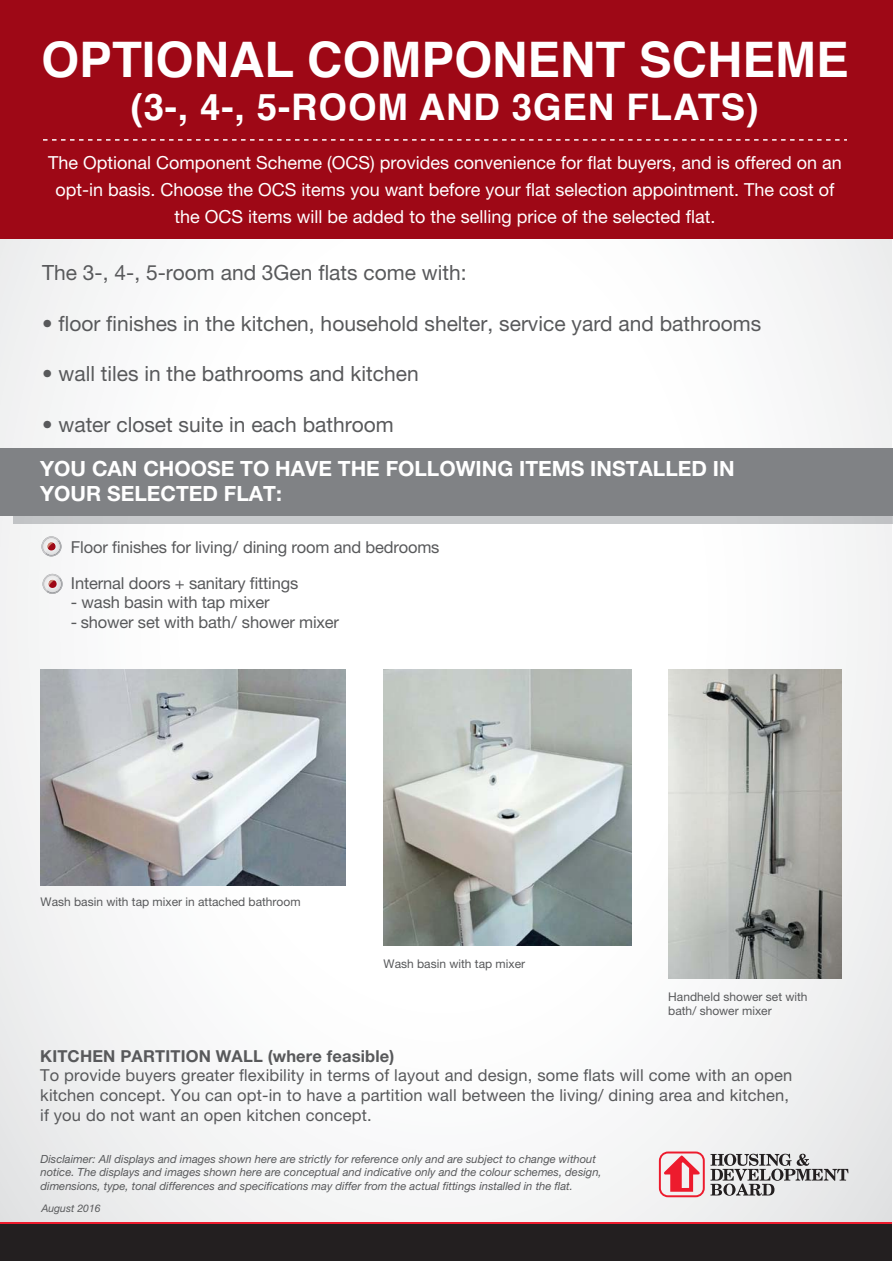
<style>
.page{position:relative;width:893px;height:1263px;background:#fff}
.page>*{position:absolute;margin:0;border:0;box-sizing:border-box;transform-origin:0 0}
.t1{font:700 49.05px "Helvetica";color:#fff}
.t2{font:700 36.6px "Helvetica";letter-spacing:.025em;color:#fff}
.t3{font:21px "Helvetica Neue LT Pro";color:#58595b}
.t4{font:700 21px/25.2px "Helvetica Neue LT Pro";color:#fff}
.t5{font:18px/27px "Helvetica Neue LT Pro";color:#fff;text-align:center}
.t6{font:16.5px/19.8px "Helvetica Neue LT Pro";letter-spacing:.01em;color:#58595b}
.t7{font:16.5px/36px "Helvetica Neue LT Pro";letter-spacing:-.01em;color:#58595b}
.t8{font:700 16.5px "Helvetica Neue LT Pro";letter-spacing:.01em;color:#58595b}
.t9{font:12px/14.4px "Helvetica Neue LT Pro";color:#58595b}
.t10{font:italic 11.25px/13.5px "Helvetica Neue LT Pro";color:#58595b}
.t11{font:italic 10.5px "Helvetica Neue LT Pro";color:#58595b}
</style>
<div class="page">
<hr style="left:891px;top:475px;width:2px;height:48px;background:#c8cacc">
<div style="left:14px;top:475px;width:877px;height:48px;background:#c8cacc"></div>
<div style="left:0;top:448px;width:893px;height:68px;background:#808285"></div>
<div style="left:0;top:0;width:893px;height:239px;background:#9e0816"></div>
<svg style="left:43px;top:139px;width:804px;height:2px"></svg>
<svg style="left:659px;top:1151px;width:189px;height:46px"></svg>
<div style="left:0;top:1222px;width:891px;height:38px;background:#231f20"></div>
<hr style="left:0;top:1222px;width:891px;height:2px;background:#ed1b2d">
<svg style="left:43px;top:574px;width:20px;height:20px"></svg>
<img style="left:40px;top:670px;width:305px;height:215px">
<img style="left:384px;top:670px;width:248px;height:275px">
<img style="left:668px;top:670px;width:174px;height:308px">
<svg style="left:42px;top:536px;width:19px;height:20px"></svg>
<h1 class="t1" style="left:41px;top:39px;width:809px">OPTIONAL COMPONENT SCHEME</h1>
<h2 class="t2" style="left:131px;top:92px;width:629px">(3-, 4-, 5-ROOM AND 3GEN FLATS)</h2>
<p class="t5" style="left:48px;top:151px;width:795px">The Optional Component Scheme (OCS) provides convenience for flat buyers, and is offered on an opt-in basis. Choose the OCS items you want before your flat selection appointment. The cost of the OCS items will be added to the selling price of the selected flat.</p>
<h3 class="t3" style="left:42px;top:265px;width:426px">The 3-, 4-, 5-room and 3Gen flats come with:</h3>
<h3 class="t3" style="left:42px;top:316px;width:721px">• floor finishes in the kitchen, household shelter, service yard and bathrooms</h3>
<h3 class="t3" style="left:42px;top:366px;width:378px">• wall tiles in the bathrooms and kitchen</h3>
<h3 class="t3" style="left:42px;top:417px;width:353px">• water closet suite in each bathroom</h3>
<h3 class="t4" style="left:40px;top:456px;width:696px">YOU CAN CHOOSE TO HAVE THE FOLLOWING ITEMS INSTALLED IN<br>YOUR SELECTED FLAT:</h3>
<h3 class="t7" style="left:71px;top:531px;width:370px">Floor finishes for living/ dining room and bedrooms<br>Internal doors + sanitary fittings</h3>
<h3 class="t7" style="left:71px;top:587px;width:200px">- wash basin with tap mixer</h3>
<h3 class="t7" style="left:71px;top:606px;width:270px">- shower set with bath/ shower mixer</h3>
<p class="t9" style="left:41px;top:896px;width:262px">Wash basin with tap mixer in attached bathroom</p>
<p class="t9" style="left:384px;top:958px;width:143px">Wash basin with tap mixer</p>
<p class="t9" style="left:668px;top:991px;width:141px">Handheld shower set with bath/ shower mixer</p>
<h3 class="t8" style="left:40px;top:1046px;width:356px">KITCHEN PARTITION WALL (where feasible)</h3>
<p class="t6" style="left:40px;top:1068px;width:753px">To provide buyers greater flexibility in terms of layout and design, some flats will come with an open kitchen concept. You can opt-in to have a partition wall between the living/ dining area and kitchen, if you do not want an open kitchen concept.</p>
<p class="t10" style="left:41px;top:1153px;width:563px">Disclaimer: All displays and images shown here are strictly for reference only and are subject to change without notice. The displays and images shown here are conceptual and indicative only and the colour schemes, design, dimensions, type, tonal differences and specifications may differ from the actual fittings installed in the flat.</p>
<p class="t11" style="left:41px;top:1204px;width:61px">August 2016</p>
</div>
